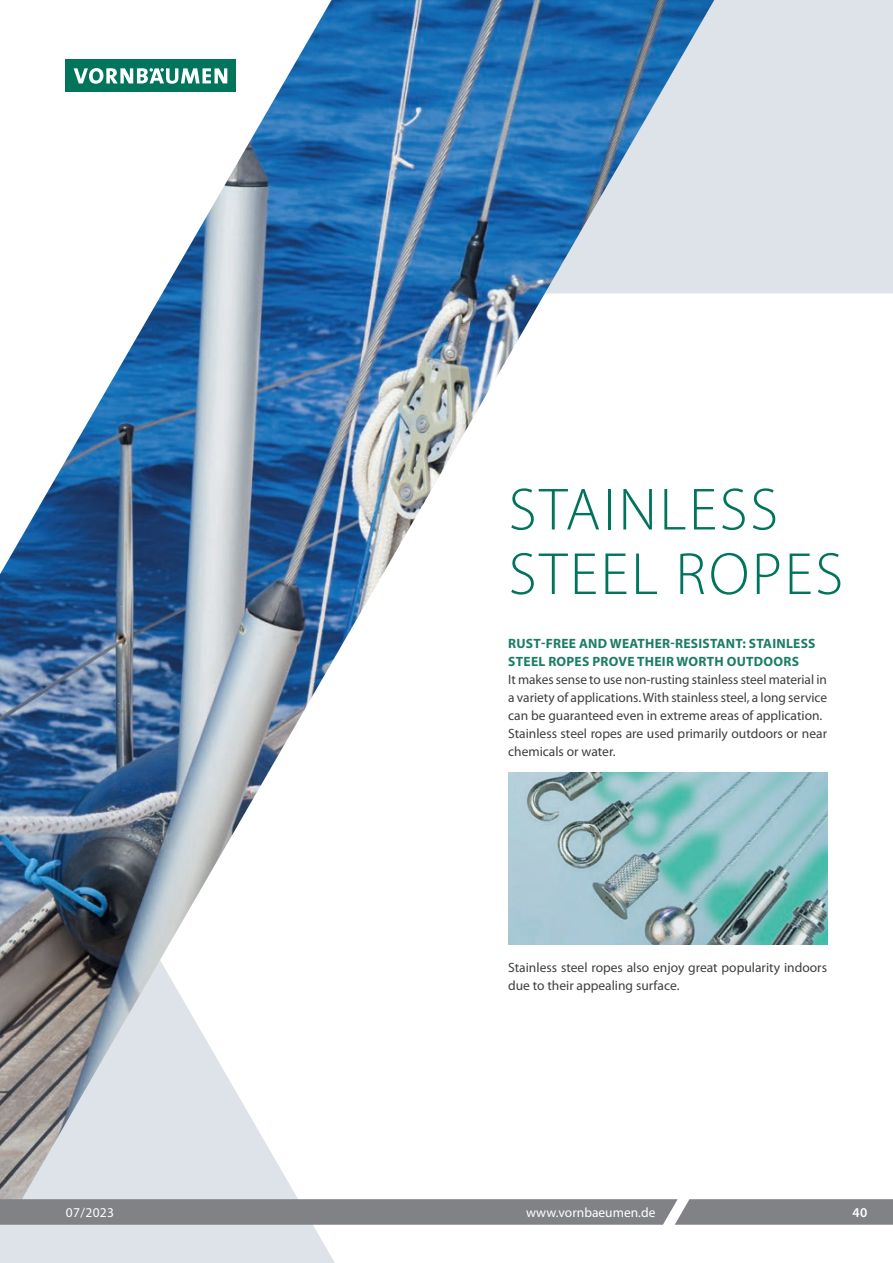
<style>
.page{position:relative;width:893px;height:1263px;background:#fff}
.page>*{position:absolute;margin:0;border:0;box-sizing:border-box;transform-origin:0 0}
.t1{font:300 60px/64.5px "Myriad Pro";letter-spacing:.045em;color:#01745c}
.t2{font:13.5px/18px "Myriad Pro";color:#3e3e3f}
.t3{font:700 13.5px/18px "Myriad Pro";letter-spacing:.02em;color:#1c7d67}
.t4{font:13.5px "Myriad Pro";color:#fff}
.t5{font:600 13.5px "Myriad Pro";color:#fff}
</style>
<div class="page">
<div style="left:0;top:1225px;width:335px;height:38px;background:#dde3e8"></div>
<div style="left:714px;top:0;width:179px;height:293px;background:#dde3e8"></div>
<img style="left:0;top:0;width:714px;height:1199px">
<img style="left:508px;top:772px;width:319px;height:172px">
<div style="left:66px;top:60px;width:170px;height:32px;background:#01745c"></div>
<svg style="left:74px;top:68px;width:153px;height:16px"></svg>
<svg style="left:0;top:1199px;width:893px;height:26px;background:#838588"></svg>
<h1 class="t1" style="left:509px;top:477px;width:336px">STAINLESS<br>STEEL ROPES</h1>
<p class="t3" style="left:508px;top:634px;width:309px">RUST-FREE AND WEATHER-RESISTANT: STAINLESS<br>STEEL ROPES PROVE THEIR WORTH OUTDOORS</p>
<p class="t2" style="left:508px;top:670px;width:321px">It makes sense to use non-rusting stainless steel material in a variety of applications. With stainless steel, a long service can be guaranteed even in extreme areas of application.<br>Stainless steel ropes are used primarily outdoors or near chemicals or water.</p>
<p class="t2" style="left:508px;top:958px;width:320px">Stainless steel ropes also enjoy great popularity indoors due to their appealing surface.</p>
<p class="t4" style="left:526px;top:1204px;width:131px">www.vornbaeumen.de</p>
<p class="t4" style="left:66px;top:1204px;width:50px">07/2023</p>
<p class="t5" style="left:853px;top:1204px;width:16px">40</p>
</div>
